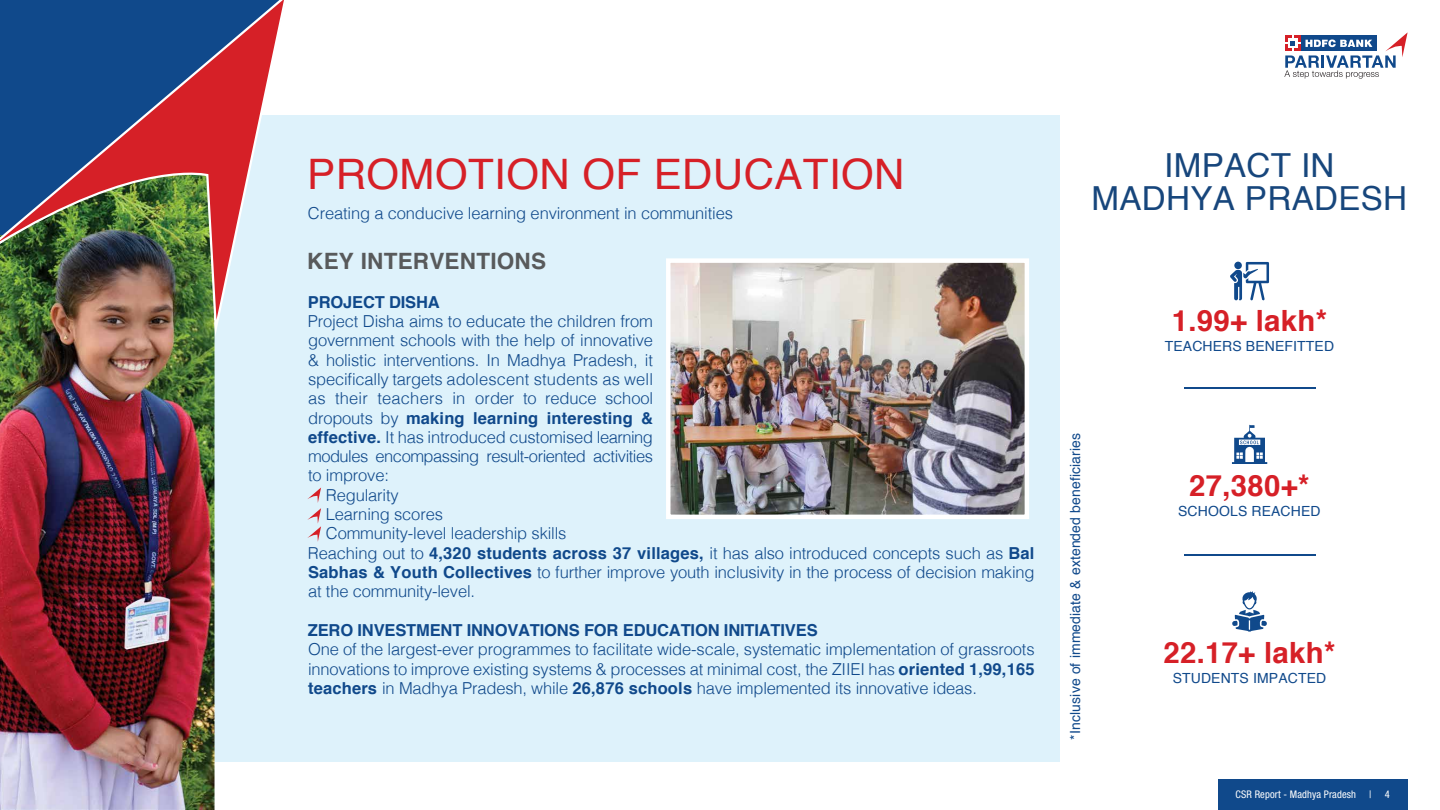
<style>
.page{position:relative;width:1440px;height:810px;background:#fff}
.page>*{position:absolute;margin:0;border:0;box-sizing:border-box;transform-origin:0 0}
.t1{font:42px "Helvetica";letter-spacing:.01em;color:#d62027}
.t2{font:33.15px/32.7px "Helvetica";letter-spacing:.01em;color:#17467c;text-align:center}
.t3{font:700 29.33px "Helvetica";letter-spacing:.01em;color:#d62027}
.t4{font:700 22.5px "Helvetica";letter-spacing:.01em;color:#585a5b}
.t5{font:300 16.5px/19.3px "Helvetica";letter-spacing:-.01em;color:#10498b;text-align:justify}
.t6{font:300 16.5px "Helvetica";letter-spacing:.01em;color:#10498b}
.t7{font:700 16.5px "Helvetica";letter-spacing:-.01em;color:#10498b}
.t8{font:300 16.5px "Helvetica";letter-spacing:-.03em;color:#10498b}
.t9{font:700 16.5px "Helvetica";letter-spacing:.01em;color:#10498b}
.t10{font:13.95px "Helvetica";letter-spacing:.01em;color:#10498b}
.t11{font:condensed 10.5px "Helvetica Neue LT Std";letter-spacing:.01em;color:#fff}
.s1{font-weight:300}
.s2{font-weight:700}
</style>
<div class="page">
<div style="left:198px;top:115px;width:861px;height:647px;background:#def2fb"></div>
<svg style="left:1284px;top:32px;width:124px;height:47px"></svg>
<img style="left:0;top:325px;width:218px;height:485px">
<svg style="left:0;top:320px;width:219px;height:5px"></svg>
<img style="left:0;top:0;width:284px;height:320px">
<img style="left:671px;top:263px;width:353px;height:251px">
<div style="left:666px;top:258px;width:363px;height:261px;border:4px solid #fff"></div>
<svg style="left:1232px;top:425px;width:35px;height:39px"></svg>
<svg style="left:1232px;top:591px;width:35px;height:41px"></svg>
<svg style="left:1230px;top:262px;width:39px;height:39px"></svg>
<hr style="left:1184px;top:388px;width:131px;height:1px;background:#10498b">
<hr style="left:1184px;top:554px;width:131px;height:2px;background:#10498b">
<svg style="left:307px;top:488px;width:14px;height:54px"></svg>
<div style="left:1218px;top:779px;width:190px;height:31px;background:#10498b"></div>
<h1 class="t1" style="left:307px;top:142px;width:599px">PROMOTION OF EDUCATION</h1>
<p class="t5" style="left:308px;top:202px;width:427px">Creating a conducive learning environment in communities</p>
<h3 class="t4" style="left:307px;top:243px;width:240px">KEY INTERVENTIONS</h3>
<p class="t7" style="left:308px;top:289px;width:133px">PROJECT DISHA</p>
<p class="t5" style="left:308px;top:310px;width:347px">Project Disha aims to educate the children from</p>
<p class="t5" style="left:308px;top:330px;width:347px">government schools with the help of innovative</p>
<p class="t5" style="left:308px;top:349px;width:346px">&amp; holistic interventions. In Madhya Pradesh, it</p>
<p class="t6" style="left:308px;top:365px;width:346px">specifically targets adolescent students as well</p>
<p class="t6" style="left:308px;top:384px;width:346px">as their teachers in order to reduce school</p>
<p class="t9" style="left:308px;top:404px;width:346px"><span class="s1">dropouts by</span> making learning interesting &amp;</p>
<p class="t5" style="left:308px;top:426px;width:346px"><span class="s2">effective.</span> It has introduced customised learning</p>
<p class="t8" style="left:308px;top:442px;width:346px">modules encompassing result-oriented activities</p>
<p class="t5" style="left:308px;top:465px;width:82px">to improve:</p>
<p class="t5" style="left:326px;top:484px;width:74px">Regularity</p>
<p class="t5" style="left:326px;top:503px;width:119px">Learning scores</p>
<p class="t5" style="left:326px;top:523px;width:242px">Community-level leadership skills</p>
<p class="t5" style="left:308px;top:542px;width:728px">Reaching out to <span class="s2">4,320 students across 37 villages,</span> it has also introduced concepts such as <span class="s2">Bal</span></p>
<p class="t5" style="left:308px;top:561px;width:728px"><span class="s2">Sabhas &amp; Youth Collectives</span> to further improve youth inclusivity in the process of decision making</p>
<p class="t5" style="left:308px;top:581px;width:169px">at the community-level.</p>
<p class="t7" style="left:308px;top:617px;width:511px">ZERO INVESTMENT INNOVATIONS FOR EDUCATION INITIATIVES</p>
<p class="t5" style="left:308px;top:639px;width:728px">One of the largest-ever programmes to facilitate wide-scale, systematic implementation of grassroots innovations to improve existing systems &amp; processes at minimal cost, the ZIIEI has <span class="s2">oriented 1,99,165 teachers</span> in Madhya Pradesh, while <span class="s2">26,876 schools</span> have implemented its innovative ideas.</p>
<h2 class="t2" style="left:1091px;top:150px;width:317px">IMPACT IN<br>MADHYA PRADESH</h2>
<p class="t10" style="left:1064px;top:740px;width:308px;rotate:-90deg">*Inclusive of immediate &amp; extended beneficiaries</p>
<h3 class="t3" style="left:1172px;top:297px;width:157px">1.99+ lakh*</h3>
<p class="t10" style="left:1165px;top:336px;width:171px">TEACHERS BENEFITTED</p>
<h3 class="t3" style="left:1189px;top:462px;width:122px">27,380+*</h3>
<p class="t10" style="left:1178px;top:500px;width:144px">SCHOOLS REACHED</p>
<h3 class="t3" style="left:1164px;top:629px;width:173px">22.17+ lakh*</h3>
<p class="t10" style="left:1173px;top:667px;width:155px">STUDENTS IMPACTED</p>
<p class="t11" style="left:1236px;top:788px;width:122px">CSR Report - Madhya Pradesh</p>
<p class="t11" style="left:1369px;top:788px;width:4px">|</p>
<p class="t11" style="left:1385px;top:788px;width:7px">4</p>
</div>
